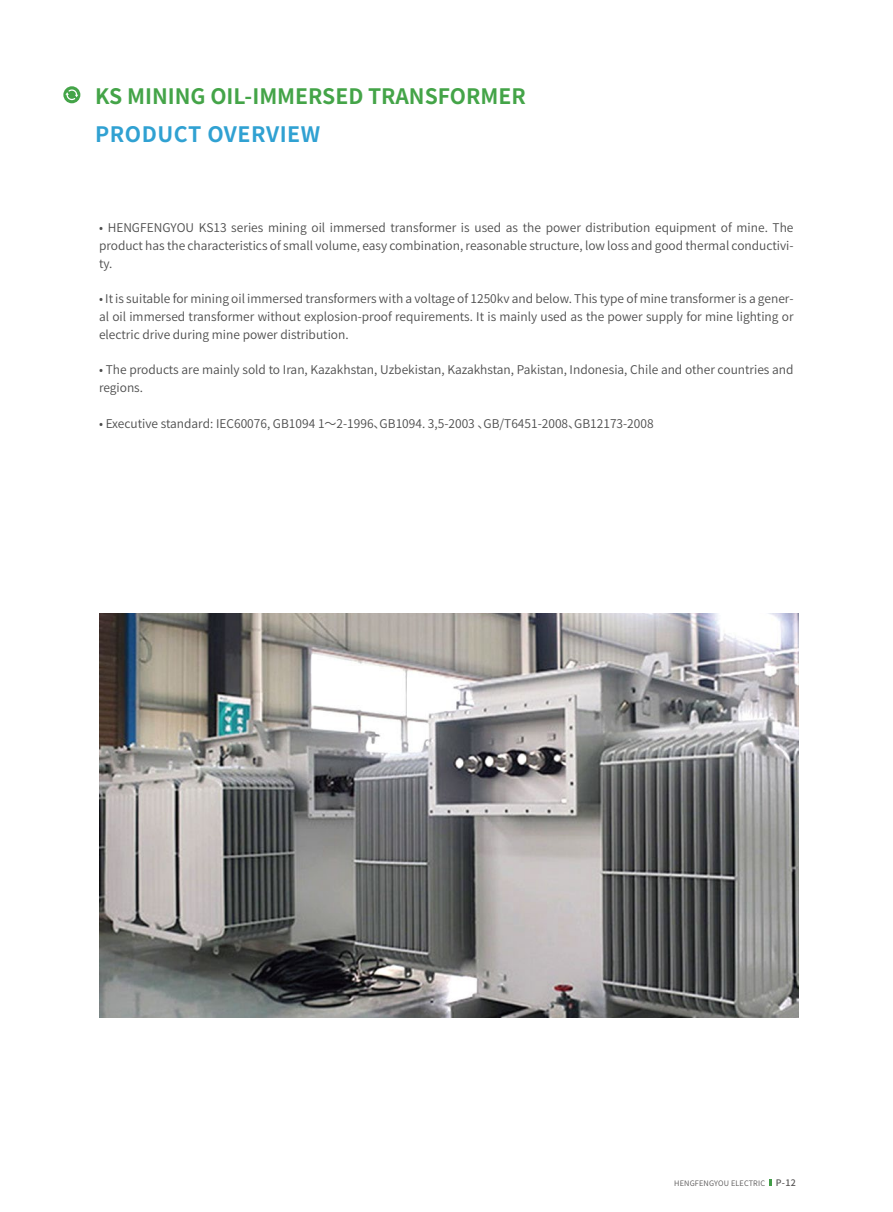
<style>
.page{position:relative;width:893px;height:1212px;background:#fff}
.page>*{position:absolute;margin:0;border:0;box-sizing:border-box;transform-origin:0 0}
.t1{font:700 21.3px "Source Han Sans CN";color:#44a448}
.t2{font:700 21.3px "Source Han Sans CN";letter-spacing:.025em;color:#30a1d2}
.t3{font:12px/17.7px "Source Han Sans CN";color:#4d4d4d;text-align:justify}
.t4{font:7.5px "Source Han Sans CN";letter-spacing:.02em;color:#595757}
.s1{font-weight:500;font-size:9px}
</style>
<div class="page">
<img style="left:99px;top:614px;width:699px;height:403px">
<svg style="left:63px;top:86px;width:17px;height:17px"></svg>
<svg style="left:65px;top:89px;width:13px;height:11px"></svg>
<svg style="left:769px;top:1179px;width:2px;height:7px"></svg>
<h1 class="t1" style="left:95px;top:85px;width:432px">KS MINING OIL-IMMERSED TRANSFORMER</h1>
<h1 class="t2" style="left:95px;top:122px;width:227px">PRODUCT OVERVIEW</h1>
<p class="t3" style="left:99px;top:219px;width:696px">• HENGFENGYOU KS13 series mining oil immersed transformer is used as the power distribution equipment of mine. The product has the characteristics of small volume, easy combination, reasonable structure, low loss and good thermal conductivi&shy;ty.</p>
<p class="t3" style="left:99px;top:290px;width:696px">• It is suitable for mining oil immersed transformers with a voltage of 1250kv and below. This type of mine transformer is a gener&shy;al oil immersed transformer without explosion-proof requirements. It is mainly used as the power supply for mine lighting or electric drive during mine power distribution.</p>
<p class="t3" style="left:99px;top:361px;width:696px">• The products are mainly sold to Iran, Kazakhstan, Uzbekistan, Kazakhstan, Pakistan, Indonesia, Chile and other countries and regions.</p>
<p class="t3" style="left:99px;top:415px;width:556px">• Executive standard: IEC60076, GB1094 1～2-1996、GB1094. 3,5-2003 、GB/T6451-2008、GB12173-2008</p>
<p class="t4" style="left:674px;top:1179px;width:123px">HENGFENGYOU ELECTRIC <span class="s1">P-12</span></p>
</div>
